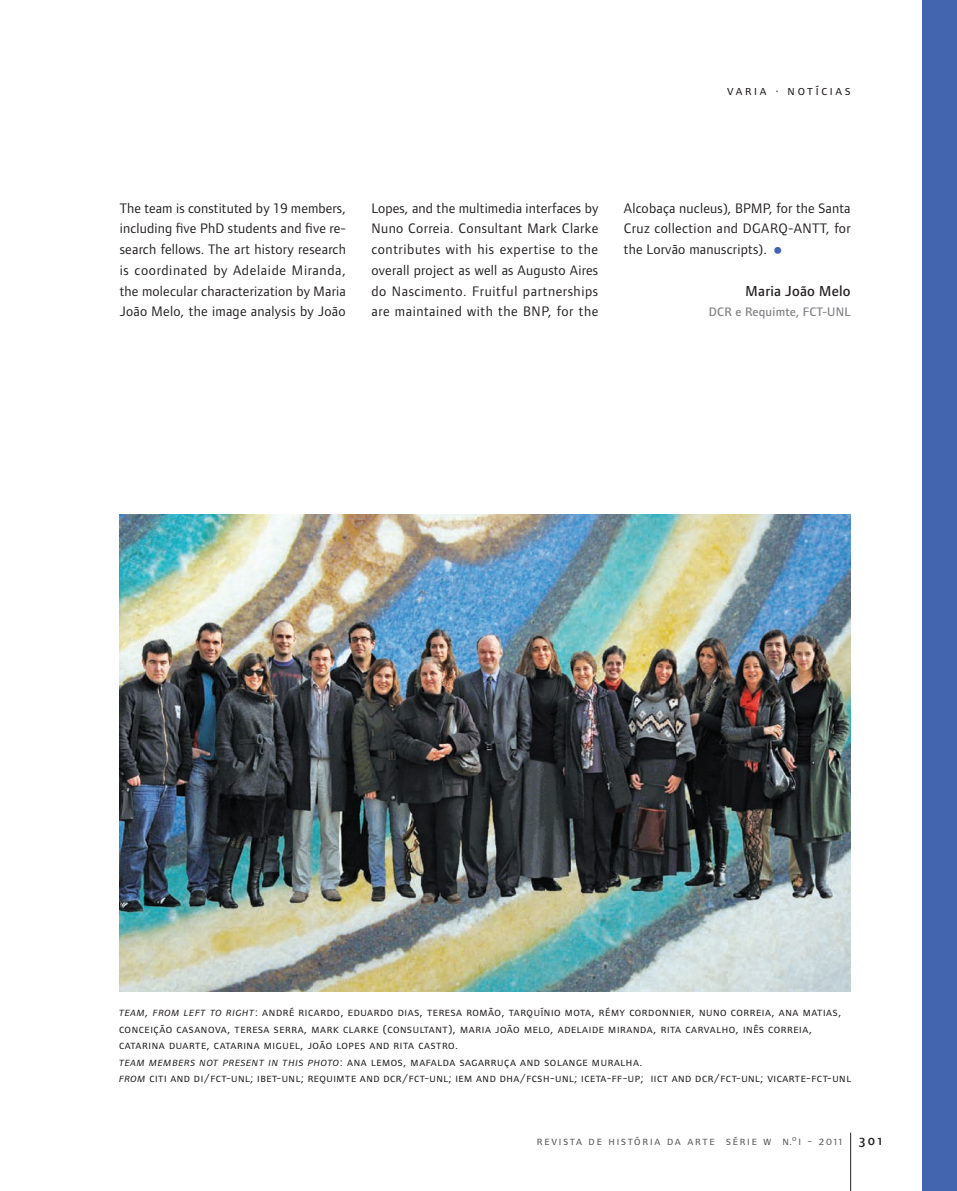
<style>
.page{position:relative;width:957px;height:1191px;background:#fff}
.page>*{position:absolute;margin:0;border:0;box-sizing:border-box;transform-origin:0 0}
.assinatura{font:500 15px "Foundry Form Sans";letter-spacing:.015em;color:#231f20}
.texto_corrido{font:14.25px/20.7px "Foundry Form Sans";letter-spacing:.02em;color:#231f20;text-align:justify}
.cabeçalho_right{font:13.5px "Foundry Form Sans Book SC";letter-spacing:.2em;color:#231f20}
.t1{font:500 13.5px "Foundry Journal SC";color:#231f20}
.assinatura-2{font:500 12.75px "Foundry Form Sans";letter-spacing:.015em;color:#808285}
.Legenda_left{font:12px/16.5px "Foundry Form Sans Book SC";letter-spacing:.05em;color:#231f20}
.t2{font:12px "Foundry Form Sans Book SC";letter-spacing:.15em;color:#57585a}
.s1{font-weight:800;font-size:27px;color:#4364af}
.s2{font-family:"Foundry Form Sans Italic SC"}
</style>
<div class="page">
<hr style="left:850px;top:1132px;width:1px;height:59px;background:#231f20">
<div style="left:923px;top:0;width:34px;height:1191px;background:#4364af"></div>
<img style="left:119px;top:514px;width:731px;height:477px">
<p class="cabeçalho_right" style="left:727px;top:83px;width:125px">varia · notícias</p>
<p class="texto_corrido" style="left:371px;top:197px;width:228px">Lopes, and the multimedia interfaces by Nuno Correia. Consultant Mark Clarke contributes with his expertise to the overall project as well as Augusto Aires do Nascimento. Fruitful partnerships are maintained with the BNP, for the</p>
<p class="texto_corrido" style="left:120px;top:197px;width:228px">The team is constituted by 19 members, including five PhD students and five re&shy;search fellows. The art history research is coordinated by Adelaide Miranda, the molecular characterization by Maria João Melo, the image analysis by João</p>
<p class="texto_corrido" style="left:624px;top:197px;width:228px">Alcobaça nucleus), BPMP, for the Santa Cruz collection and DGARQ-ANTT, for the Lorvão manuscripts). <span class="s1">•</span></p>
<p class="assinatura" style="left:745px;top:282px;width:106px">Maria João Melo</p>
<p class="assinatura-2" style="left:709px;top:305px;width:143px">DCR e Requimte, FCT-UNL</p>
<p class="Legenda_left" style="left:119px;top:1004px;width:724px"><span class="s2">team, from left to right</span>: andré ricardo, eduardo dias, teresa romão, tarquínio mota, rémy cordonnier, nuno correia, ana matias, conceição casanova, teresa serra, mark clarke (consultant), maria joão melo, adelaide miranda, rita carvalho, inês correia, catarina duarte, catarina miguel, joão lopes and rita castro.</p>
<p class="Legenda_left" style="left:119px;top:1053px;width:525px"><span class="s2">team members not present in this photo</span>: ana lemos, mafalda sagarruça and solange muralha.</p>
<p class="Legenda_left" style="left:119px;top:1070px;width:733px"><span class="s2">from</span> citi and di/fct-unl; ibet-unl; requimte and dcr/fct-unl; iem and dha/fcsh-unl; iceta-ff-up; iict and dcr/fct-unl; vicarte-fct-unl</p>
<p class="t2" style="left:537px;top:1133px;width:307px">revista de história da arte série w n.ºi - 2011</p>
<p class="t1" style="left:859px;top:1132px;width:24px">301</p>
</div>
